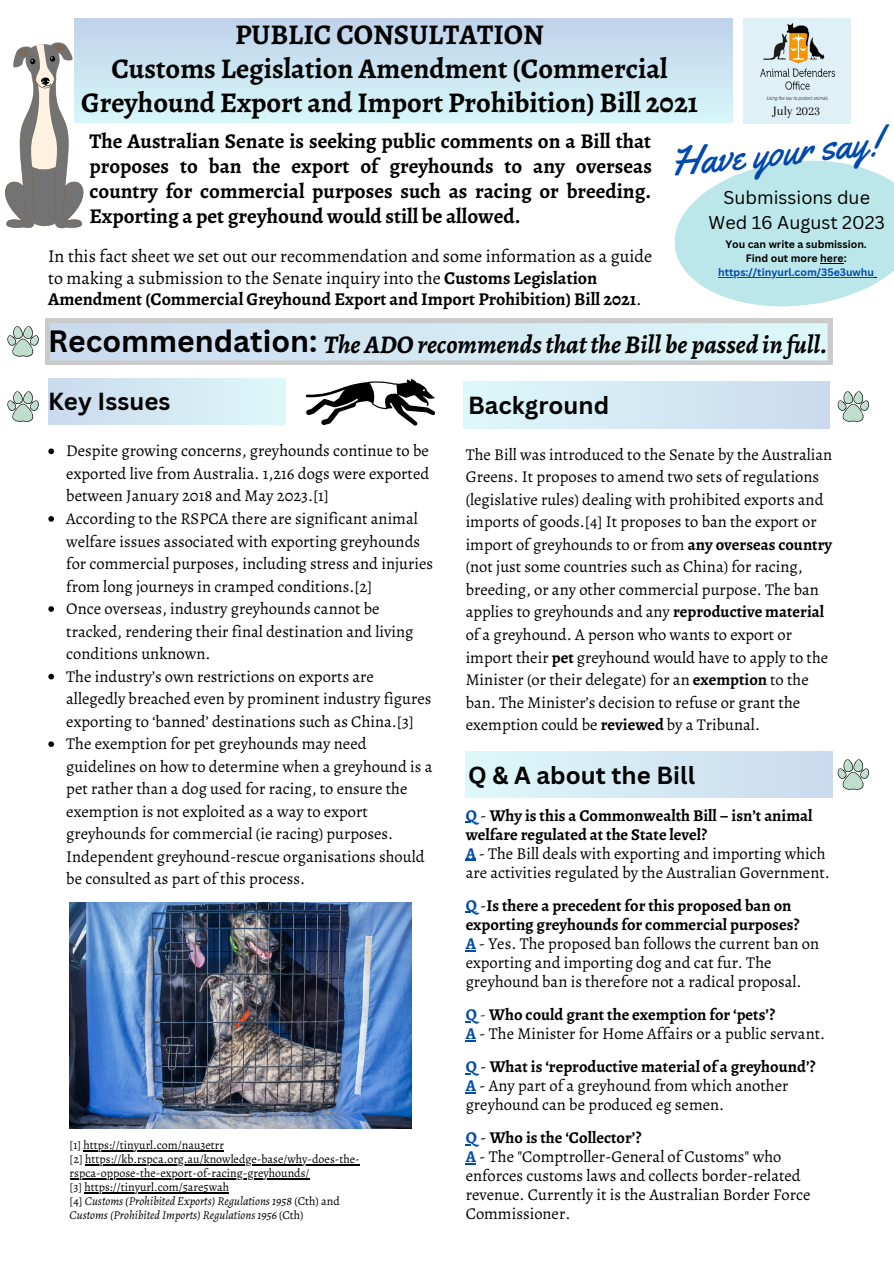
<style>
.page{position:relative;width:894px;height:1264px;background:#fff}
.page>*{position:absolute;margin:0;border:0;box-sizing:border-box;transform-origin:0 0}
.t1{font:40.2px "Yellowtail";color:#004aad}
.t2{font:700 30px "Canva Sans";color:#000}
.t3{font:700 28.5px/33.8px "Alegreya";color:#000;text-align:center}
.t4{font:italic 700 25.5px "Alegreya";color:#000}
.t5{font:700 24px "Canva Sans";color:#000}
.t6{font:700 21px/24.8px "Alegreya";color:#000;text-align:justify}
.t7{font:18px/21.5px "Alegreya";color:#000}
.t8{font:18px/24.8px "Canva Sans";color:#000;text-align:center}
.t9{font:16.5px/22.5px "Alegreya";color:#000}
.t10{font:700 16.5px/19px "Alegreya";color:#000}
.t11{font:13.2px "Arapey";color:#000}
.t12{font:12px/14px "Alegreya";color:#000}
.t13{font:italic 12px "Alegreya";color:#000}
.t14{font:700 10.5px "Canva Sans";color:#000}
.t15{font:700 10.5px "Canva Sans";color:#004aad}
.s1{font-weight:700}
.s2{font-style:normal}
.s3{color:#004aad}
.s4{font-weight:400}
.s5{font-weight:700;color:#004aad}
.s6{font-weight:400;color:#004aad}
</style>
<div class="page">
<div style="left:743px;top:18px;width:107px;height:106px;background:#dff0f7"></div>
<img style="left:760px;top:24px;width:75px;height:77px">
<div style="left:75px;top:18px;width:657px;height:104px;background:linear-gradient(to bottom,#bfd2ea,#d6f6f8)"></div>
<svg style="left:5px;top:41px;width:92px;height:188px"></svg>
<svg style="left:7px;top:326px;width:32px;height:30px"></svg>
<svg style="left:46px;top:319px;width:785px;height:46px;background:#d2e2eb"></svg>
<svg style="left:48px;top:448px;width:6px;height:6px"></svg>
<svg style="left:48px;top:516px;width:6px;height:5px"></svg>
<svg style="left:48px;top:606px;width:6px;height:6px"></svg>
<svg style="left:48px;top:673px;width:6px;height:6px"></svg>
<svg style="left:48px;top:741px;width:6px;height:6px"></svg>
<svg style="left:837px;top:759px;width:32px;height:30px"></svg>
<svg style="left:465px;top:821px;width:12px;height:1px"></svg>
<div style="left:48px;top:379px;width:237px;height:46px;background:linear-gradient(to right,#cbdaee,#ddf8f9)"></div>
<div style="left:463px;top:382px;width:366px;height:47px;background:linear-gradient(to right,#def8f9,#cbdaee)"></div>
<svg style="left:7px;top:391px;width:32px;height:31px"></svg>
<svg style="left:306px;top:379px;width:129px;height:46px"></svg>
<svg style="left:837px;top:391px;width:32px;height:31px"></svg>
<div style="left:465px;top:751px;width:367px;height:46px;background:linear-gradient(to right,#def8f9,#cbdaee)"></div>
<img style="left:70px;top:902px;width:341px;height:226px">
<svg style="left:674px;top:160px;width:219px;height:147px"></svg>
<hr style="left:83px;top:1150px;width:141px;height:1px;background:#000">
<hr style="left:85px;top:1164px;width:274px;height:1px;background:#000">
<hr style="left:70px;top:1178px;width:239px;height:1px;background:#000">
<hr style="left:84px;top:1192px;width:145px;height:1px;background:#000">
<p class="t3" style="left:235px;top:18px;width:310px">PUBLIC CONSULTATION</p>
<p class="t3" style="left:81px;top:51px;width:618px">Customs Legislation Amendment (Commercial<br>Greyhound Export and Import Prohibition) Bill 2021</p>
<p class="t11" style="left:773px;top:104px;width:49px">July 2023</p>
<p class="t1" style="left:667px;top:137px;width:212px;rotate:-6deg">Have your say!</p>
<p class="t6" style="left:89px;top:129px;width:564px">The Australian Senate is seeking public comments on a Bill that proposes to ban the export of greyhounds to any overseas country for commercial purposes such as racing or breeding.<br>Exporting a pet greyhound would still be allowed.</p>
<p class="t8" style="left:708px;top:184px;width:178px">Submissions due<br>Wed 16 August 2023</p>
<p class="t14" style="left:725px;top:237px;width:143px">You can write a submission.</p>
<p class="t14" style="left:745px;top:251px;width:102px">Find out more here:</p>
<p class="t15" style="left:718px;top:265px;width:157px">https://tinyurl.com/35e3uwhu</p>
<p class="t7" style="left:48px;top:245px;width:605px">In this fact sheet we set out our recommendation and some information as a guide to making a submission to the Senate inquiry into the <span class="s1">Customs Legislation<br>Amendment (Commercial Greyhound Export and Import Prohibition) Bill 2021</span>.</p>
<p class="t2" style="left:48px;top:320px;width:271px">Recommendation:</p>
<p class="t4" style="left:323px;top:327px;width:505px">TheADOrecommendsthattheBill be passed in full.</p>
<p class="t5" style="left:48px;top:385px;width:124px">Key Issues</p>
<p class="t5" style="left:468px;top:388px;width:142px">Background</p>
<p class="t9" style="left:66px;top:439px;width:364px;text-align:justify">Despite growing concerns, greyhounds continue to be exported live from Australia. 1,216 dogs were exported between January 2018 and May 2023.[1]</p>
<p class="t9" style="left:66px;top:507px;width:368px">According to the RSPCA there are significant animal welfare issues associated with exporting greyhounds for commercial purposes, including stress and injuries from long journeys in cramped conditions.[2]</p>
<p class="t9" style="left:66px;top:597px;width:348px">Once overseas, industry greyhounds cannot be tracked, rendering their final destination and living conditions unknown.</p>
<p class="t9" style="left:66px;top:665px;width:366px">The industry’s own restrictions on exports are allegedly breached even by prominent industry figures exporting to ‘banned’ destinations such as China.[3]</p>
<p class="t9" style="left:66px;top:732px;width:367px">The exemption for pet greyhounds may need guidelines on how to determine when a greyhound is a pet rather than a dog used for racing, to ensure the exemption is not exploited as a way to export greyhounds for commercial (ie racing) purposes.<br>Independent greyhound-rescue organisations should be consulted as part of this process.</p>
<p class="t12" style="left:70px;top:1138px;width:156px">[1] https://tinyurl.com/nau3etrr</p>
<p class="t12" style="left:70px;top:1152px;width:291px">[2] https://kb.rspca.org.au/knowledge-base/why-does-the&shy;rspca-oppose-the-export-of-racing-greyhounds/</p>
<p class="t12" style="left:70px;top:1180px;width:161px">[3] https://tinyurl.com/5are5wah</p>
<p class="t13" style="left:70px;top:1192px;width:272px"><span class="s2">[4]</span> Customs (Prohibited Exports) Regulations 1958 <span class="s2">(Cth) and</span></p>
<p class="t13" style="left:70px;top:1206px;width:235px">Customs (Prohibited Imports) Regulations 1956 <span class="s2">(Cth)</span></p>
<p class="t9" style="left:465px;top:443px;width:368px">The Bill was introduced to the Senate by the Australian Greens. It proposes to amend two sets of regulations (legislative rules) dealing with prohibited exports and imports of goods.[4] It proposes to ban the export or import of greyhounds to or from <span class="s1">any overseas country </span>(not just some countries such as China) for racing, breeding, or any other commercial purpose. The ban applies to greyhounds and any <span class="s1">reproductive material </span>of a greyhound. A person who wants to export or import their <span class="s1">pet</span> greyhound would have to apply to the Minister (or their delegate) for an <span class="s1">exemption</span> to the ban. The Minister’s decision to refuse or grant the exemption could be <span class="s1">reviewed</span> by a Tribunal.</p>
<p class="t5" style="left:468px;top:757px;width:228px">Q &amp; A about the Bill</p>
<p class="t10" style="left:465px;top:805px;width:348px"><span class="s3">Q</span> <span class="s4">-</span> Why is this a Commonwealth Bill – isn’t animal welfare regulated at the State level?</p>
<p class="t9" style="left:465px;top:843px;width:365px;line-height:19px"><span class="s5">A</span> - The Bill deals with exporting and importing which are activities regulated by the Australian Government.</p>
<p class="t10" style="left:465px;top:895px;width:335px"><span class="s3">Q</span> <span class="s4">-</span>Is there a precedent for this proposed ban on exporting greyhounds for commercial purposes?</p>
<p class="t9" style="left:465px;top:933px;width:355px;line-height:19px"><span class="s5">A</span> - Yes. The proposed ban follows the current ban on exporting and importing dog and cat fur. The greyhound ban is therefore not a radical proposal.</p>
<p class="t10" style="left:465px;top:1005px;width:311px"><span class="s3">Q</span> <span class="s6">-</span> Who could grant the exemption for ‘pets’?</p>
<p class="t9" style="left:465px;top:1022px;width:361px"><span class="s5">A</span> - The Minister for Home Affairs or a public servant.</p>
<p class="t10" style="left:465px;top:1057px;width:351px"><span class="s3">Q</span> <span class="s4">-</span> What is ‘reproductive material of a greyhound’?</p>
<p class="t9" style="left:465px;top:1076px;width:324px;line-height:19px"><span class="s5">A</span> - Any part of a greyhound from which another greyhound can be produced eg semen.</p>
<p class="t10" style="left:465px;top:1128px;width:177px"><span class="s3">Q</span> <span class="s4">-</span> Who is the ‘Collector’?</p>
<p class="t9" style="left:465px;top:1147px;width:346px;line-height:19px"><span class="s5">A</span> - The "Comptroller-General of Customs" who enforces customs laws and collects border-related revenue. Currently it is the Australian Border Force Commissioner.</p>
</div>
